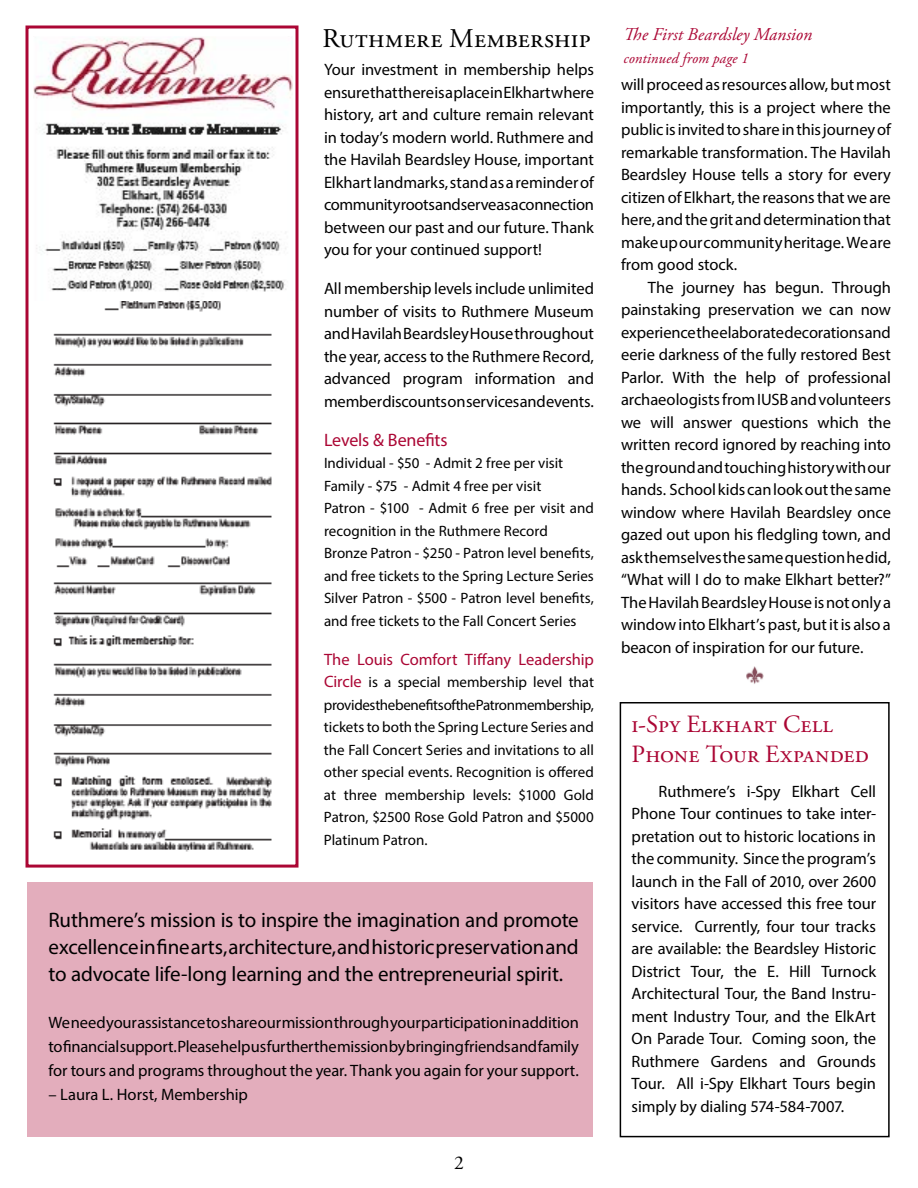
<style>
.page{position:relative;width:918px;height:1188px;background:#fff}
.page>*{position:absolute;margin:0;border:0;box-sizing:border-box;transform-origin:0 0}
.t1{font:27px "Adobe Garamond Pro";letter-spacing:.18em;color:#000}
.t2{font:24.75px/29.7px "Adobe Garamond Pro";letter-spacing:.03em;color:#ab0634}
.t3{font:21px/27px "Myriad Pro";letter-spacing:-.005em;color:#000;text-align:justify}
.t4{font:19.5px "Adobe Garamond Pro";color:#000}
.t5{font:italic 18px "Adobe Garamond Pro";color:#ab0634}
.t6{font:18px "Myriad Pro";letter-spacing:-.005em;color:#ab0634}
.t7{font:16.5px/22.5px "Myriad Pro";letter-spacing:-.005em;color:#000;text-align:justify}
.t8{font:16.5px "Myriad Pro";letter-spacing:-.005em;color:#ab0634}
.t9{font:15px/22.5px "Myriad Pro";color:#000}
.t10{font:italic 15px "Adobe Garamond Pro";letter-spacing:.005em;color:#ab0634}
.s1{font-size:16.5px;color:#ab0634}
.s2{color:#ae0f3c}
</style>
<div class="page">
<div style="left:28px;top:882px;width:565px;height:255px;background:#e3adbc"></div>
<img style="left:746px;top:666px;width:17px;height:18px">
<img style="left:33px;top:37px;width:259px;height:815px">
<div style="left:620px;top:702px;width:270px;height:435px;border:2px solid #000"></div>
<div style="left:26px;top:25px;width:272px;height:843px;border:3px solid #ab0634"></div>
<h1 class="t1" style="left:322px;top:22px;width:270px">Ruthmere Membership</h1>
<p class="t7" style="left:324px;top:58px;width:272px">Your investment in membership helps ensure that there is a place in Elkhart where history, art and culture remain relevant in today’s modern world. Ruthmere and the Havilah Beardsley House, important Elkhart landmarks, stand as a reminder of community roots and serve as a connection between our past and our future. Thank you for your continued support!</p>
<p class="t7" style="left:324px;top:277px;width:272px">All membership levels include unlimited number of visits to Ruthmere Museum and Havilah Beardsley House throughout the year, access to the Ruthmere Record, advanced program information and member discounts on services and events.</p>
<p class="t6" style="left:324px;top:428px;width:125px">Levels &amp; Benefits</p>
<p class="t9" style="left:324px;top:452px;width:271px">Individual - $50 - Admit 2 free per visit Family - $75 - Admit 4 free per visit<br>Patron - $100 - Admit 6 free per visit and recognition in the Ruthmere Record Bronze Patron - $250 - Patron level benefits, and free tickets to the Spring Lecture Series Silver Patron - $500 - Patron level benefits, and free tickets to the Fall Concert Series</p>
<p class="t8" style="left:324px;top:649px;width:271px">The Louis Comfort Tiffany Leadership</p>
<p class="t9" style="left:324px;top:671px;width:272px;text-align:justify"><span class="s1">Circle</span> is a special membership level that provides the benefits of the Patron membership, tickets to both the Spring Lecture Series and the Fall Concert Series and invitations to all other special events. Recognition is offered at three membership levels: $1000 Gold Patron, $2500 Rose Gold Patron and $5000<br>Platinum Patron.</p>
<p class="t3" style="left:49px;top:907px;width:532px">Ruthmere’s mission is to inspire the imagination and promote excellence in fine arts, architecture, and historic preservation and to advocate life-long learning and the entrepreneurial spirit.</p>
<p class="t7" style="left:49px;top:1010px;width:532px;line-height:24px">We need your assistance to share our mission through your participation in addition to financial support. Please help us further the mission by bringing friends and family for tours and programs throughout the year. Thank you again for your support.</p>
<p class="t7" style="left:49px;top:1083px;width:201px">– Laura L. Horst, Membership</p>
<p class="t4" style="left:454px;top:1151px;width:11px">2</p>
<p class="t5" style="left:624px;top:24px;width:190px">The Fi<span class="s2">rst Bea</span>rdsley Mansion</p>
<p class="t10" style="left:624px;top:49px;width:126px">continued from page 1</p>
<p class="t7" style="left:621px;top:73px;width:272px">will proceed as resources allow, but most importantly, this is a project where the public is invited to share in this journey of remarkable transformation. The Havilah Beardsley House tells a story for every citizen of Elkhart, the reasons that we are here, and the grit and determination that make up our community heritage. We are from good stock.</p>
<p class="t7" style="left:621px;top:276px;width:272px;text-indent:27px">The journey has begun. Through painstaking preservation we can now experience the elaborate decorations and eerie darkness of the fully restored Best Parlor. With the help of professional archaeologists from IUSB and volunteers we will answer questions which the written record ignored by reaching into the ground and touching history with our hands. School kids can look out the same window where Havilah Beardsley once gazed out upon his fledgling town, and ask themselves the same question he did, “What will I do to make Elkhart better?” The Havilah Beardsley House is not only a window into Elkhart’s past, but it is also a beacon of inspiration for our future.</p>
<h2 class="t2" style="left:632px;top:710px;width:239px">i-Spy Elkhart Cell<br>Phone Tour Expanded</h2>
<p class="t7" style="left:632px;top:780px;width:246px;text-indent:27px">Ruthmere’s i-Spy Elkhart Cell Phone Tour continues to take inter&shy;pretation out to historic locations in the community. Since the program’s launch in the Fall of 2010, over 2600 visitors have accessed this free tour service. Currently, four tour tracks are available: the Beardsley Historic District Tour, the E. Hill Turnock Architectural Tour, the Band Instru&shy;ment Industry Tour, and the ElkArt On Parade Tour. Coming soon, the Ruthmere Gardens and Grounds Tour. All i-Spy Elkhart Tours begin simply by dialing 574-584-7007.</p>
</div>
